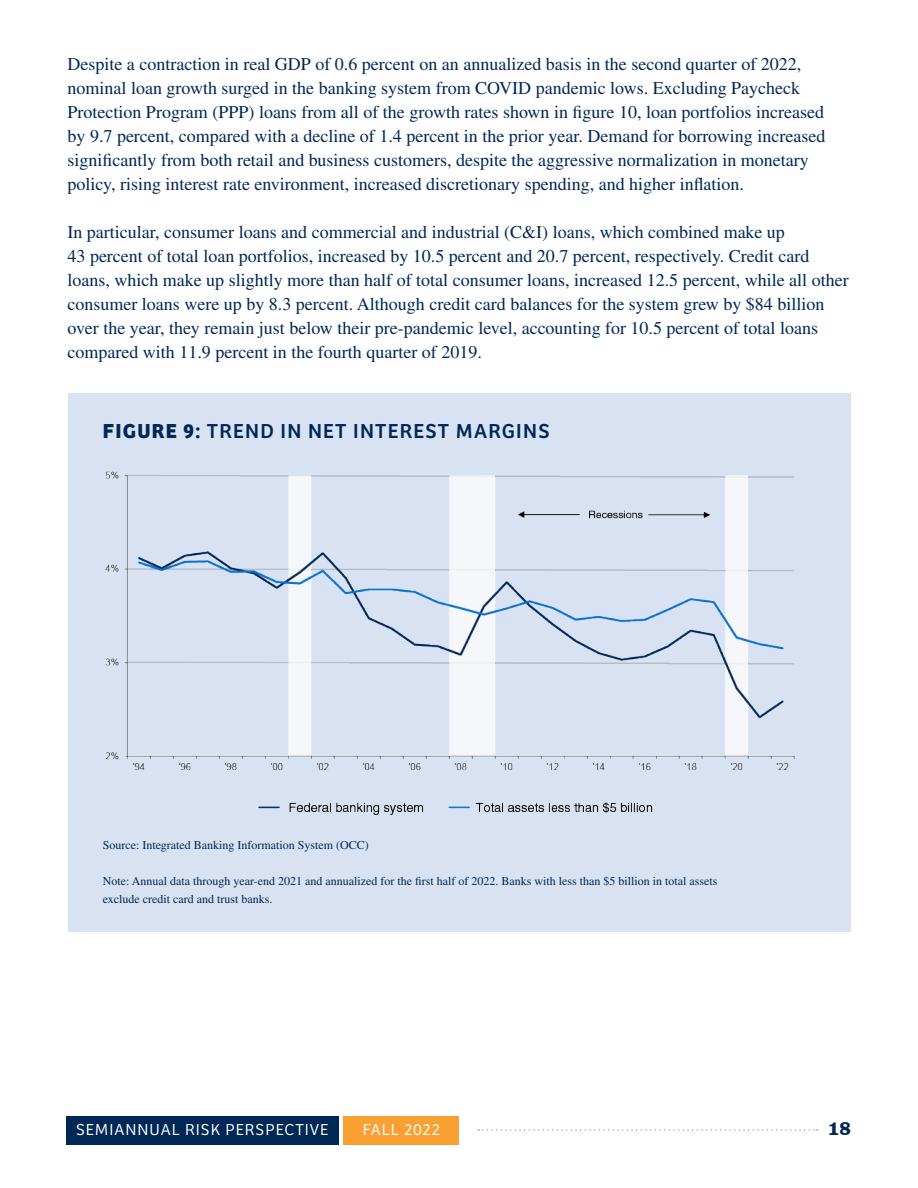
<style>
.page{position:relative;width:918px;height:1188px;background:#fff}
.page>*{position:absolute;margin:0;border:0;box-sizing:border-box;transform-origin:0 0}
.Figure_Heading{font:21px "Bree";letter-spacing:.06em;color:#002856}
.Paragraph{font:18px/24px "Times LT Std";color:#002856}
.t1{font:700 18px "Clarendon Text Pro";color:#002856}
.t2{font:300 16.5px "Bree";letter-spacing:.06em;color:#fff}
.Sources{font:12px/18px "Times LT Std";color:#002856}
.s1{font-weight:700}
</style>
<div class="page">
<div style="left:66px;top:1116px;width:272px;height:29px;background:#002856"></div>
<div style="left:344px;top:1116px;width:115px;height:29px;background:#f9a033"></div>
<svg style="left:478px;top:1129px;width:340px;height:2px"></svg>
<div style="left:68px;top:393px;width:783px;height:539px;background:#d9e2f2"></div>
<img style="left:105px;top:471px;width:690px;height:343px">
<p class="Paragraph" style="left:68px;top:52px;width:759px">Despite a contraction in real GDP of 0.6 percent on an annualized basis in the second quarter of 2022, nominal loan growth surged in the banking system from COVID pandemic lows. Excluding Paycheck Protection Program (PPP) loans from all of the growth rates shown in figure 10, loan portfolios increased by 9.7 percent, compared with a decline of 1.4 percent in the prior year. Demand for borrowing increased significantly from both retail and business customers, despite the aggressive normalization in monetary policy, rising interest rate environment, increased discretionary spending, and higher inflation.</p>
<p class="Paragraph" style="left:68px;top:220px;width:783px">In particular, consumer loans and commercial and industrial (C&amp;I) loans, which combined make up<br>43 percent of total loan portfolios, increased by 10.5 percent and 20.7 percent, respectively. Credit card loans, which make up slightly more than half of total consumer loans, increased 12.5 percent, while all other consumer loans were up by 8.3 percent. Although credit card balances for the system grew by $84 billion over the year, they remain just below their pre-pandemic level, accounting for 10.5 percent of total loans compared with 11.9 percent in the fourth quarter of 2019.</p>
<h3 class="Figure_Heading" style="left:103px;top:415px;width:448px"><span class="s1">FIGURE 9:</span> TREND IN NET INTEREST MARGINS</h3>
<p class="Sources" style="left:103px;top:836px;width:268px">Source: Integrated Banking Information System (OCC)</p>
<p class="Sources" style="left:103px;top:872px;width:616px">Note: Annual data through year-end 2021 and annualized for the first half of 2022. Banks with less than $5 billion in total assets exclude credit card and trust banks.</p>
<p class="t2" style="left:76px;top:1118px;width:254px">SEMIANNUAL RISK PERSPECTIVE</p>
<p class="t2" style="left:363px;top:1118px;width:79px">FALL 2022</p>
<p class="t1" style="left:829px;top:1118px;width:24px">18</p>
</div>
